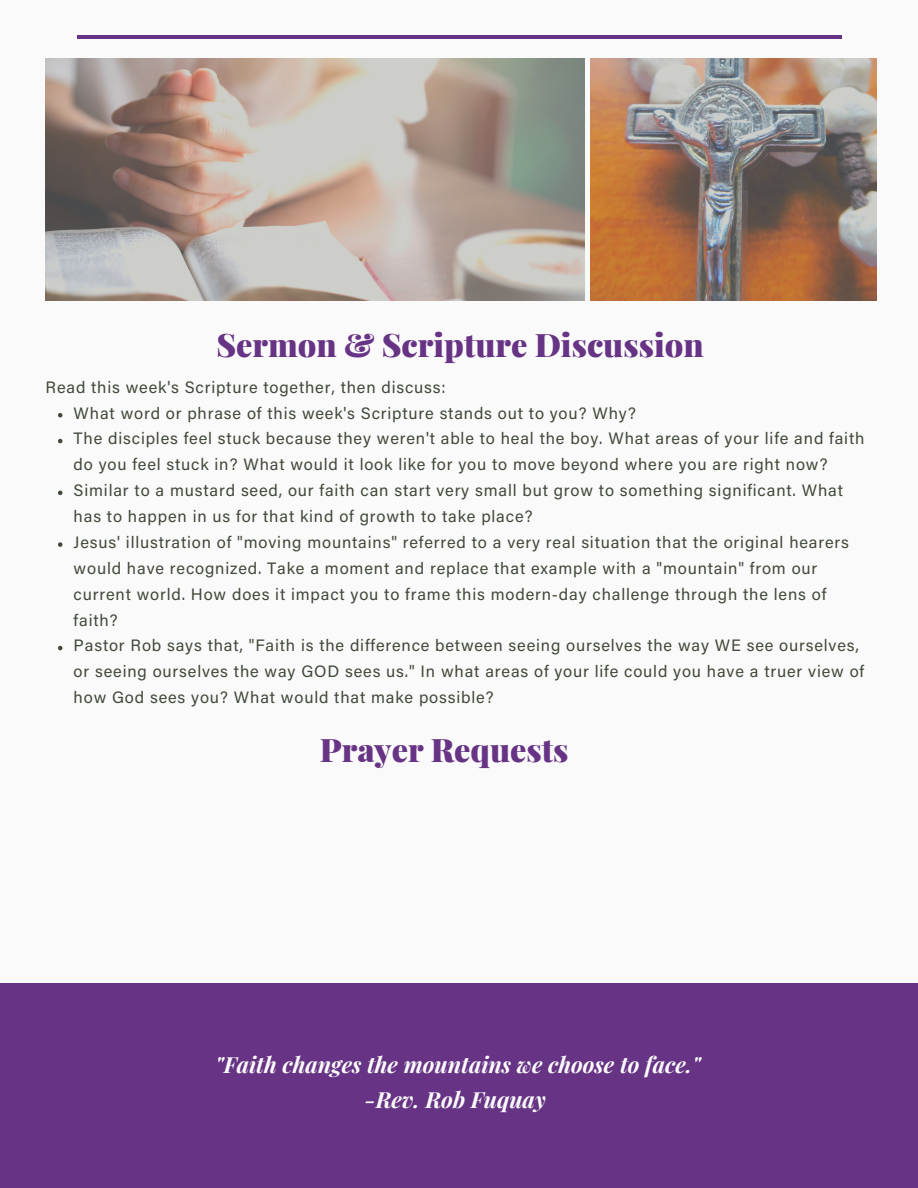
<style>
.page{position:relative;width:918px;height:1188px;background:#fafafa}
.page>*{position:absolute;margin:0;border:0;box-sizing:border-box;transform-origin:0 0}
.t1{font:900 32.4px "Playfair Display";color:#673385}
.t2{font:italic 700 22.2px "Playfair Display";color:#fafafa}
.t3{font:16.5px/25.8px "Acumin Pro";letter-spacing:.05em;color:#41493a}
</style>
<div class="page">
<div style="left:0;top:984px;width:918px;height:204px;background:#673385"></div>
<img style="left:46px;top:59px;width:538px;height:241px">
<img style="left:591px;top:59px;width:286px;height:241px">
<svg style="left:58px;top:413px;width:4px;height:4px"></svg>
<svg style="left:58px;top:439px;width:4px;height:4px"></svg>
<svg style="left:58px;top:491px;width:4px;height:4px"></svg>
<svg style="left:58px;top:542px;width:4px;height:5px"></svg>
<svg style="left:58px;top:646px;width:4px;height:4px"></svg>
<hr style="left:77px;top:35px;width:764px;height:3px;background:#673385">
<p class="t1" style="left:216px;top:322px;width:489px">Sermon &amp; Scripture Discussion</p>
<p class="t3" style="left:46px;top:376px;width:402px">Read this week's Scripture together, then discuss:</p>
<p class="t3" style="left:74px;top:402px;width:564px">What word or phrase of this week's Scripture stands out to you? Why?</p>
<p class="t3" style="left:74px;top:428px;width:792px">The disciples feel stuck because they weren't able to heal the boy. What areas of your life and faith do you feel stuck in? What would it look like for you to move beyond where you are right now?</p>
<p class="t3" style="left:74px;top:479px;width:771px">Similar to a mustard seed, our faith can start very small but grow to something significant. What has to happen in us for that kind of growth to take place?</p>
<p class="t3" style="left:74px;top:531px;width:777px">Jesus' illustration of "moving mountains" referred to a very real situation that the original hearers would have recognized. Take a moment and replace that example with a "mountain" from our current world. How does it impact you to frame this modern-day challenge through the lens of faith?</p>
<p class="t3" style="left:74px;top:635px;width:792px">Pastor Rob says that, "Faith is the difference between seeing ourselves the way WE see ourselves, or seeing ourselves the way GOD sees us." In what areas of your life could you have a truer view of how God sees you? What would that make possible?</p>
<p class="t1" style="left:320px;top:727px;width:250px">Prayer Requests</p>
<p class="t2" style="left:215px;top:1049px;width:487px">"Faith changes the mountains we choose to face."</p>
<p class="t2" style="left:364px;top:1084px;width:183px">-Rev. Rob Fuquay</p>
</div>
